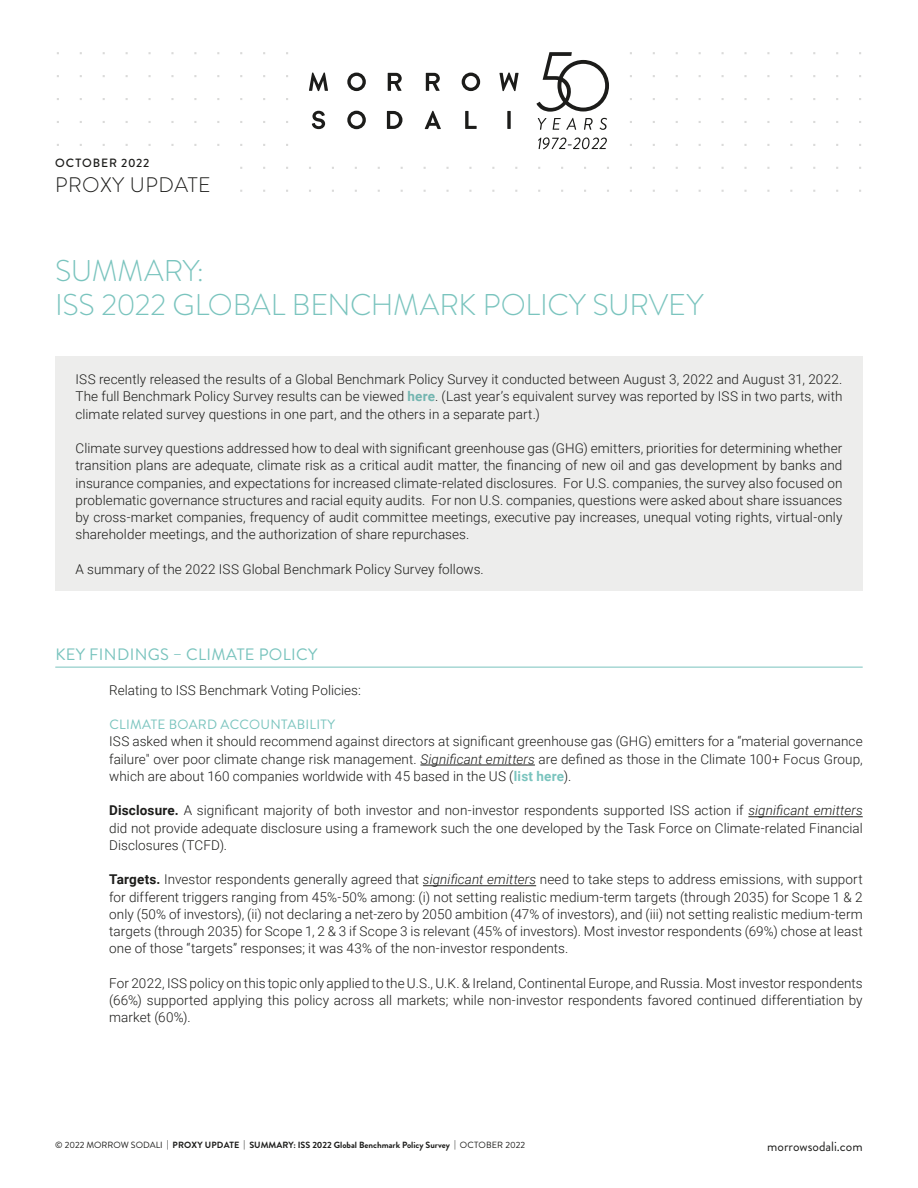
<style>
.page{position:relative;width:918px;height:1188px;background:#fff}
.page>*{position:absolute;margin:0;border:0;box-sizing:border-box;transform-origin:0 0}
.titolo_principale{font:300 30px/34.5px "Brandon Grotesque";letter-spacing:-.01em;color:#7ac4be}
.t1{font:300 21px "Brandon Grotesque";letter-spacing:.025em;color:#1c1c1a}
.t2{font:16.5px "Brandon Grotesque";letter-spacing:.02em;color:#7ac4be}
.testo_corrente{font:300 13.5px/17.2px "Roboto";letter-spacing:.005em;color:#1c1c1a;text-align:justify}
.testo_corr_esteso{font:300 13.5px/17.2px "Roboto";letter-spacing:.005em;color:#1c1c1a;text-align:justify}
.title_2{font:13.5px "Brandon Grotesque";letter-spacing:.02em;color:#7ac4be}
.t3{font:13.5px "Brandon Grotesque";color:#1c1c1a}
.paragraph_title{font:500 12px "Brandon Grotesque";letter-spacing:.075em;color:#1c1c1a}
.t4{font:700 9px "Brandon Grotesque";color:#1c1c1a}
.s1{font-weight:700;color:#73b5b0}
.s2{font-style:italic}
.s3{font-weight:700;color:#7ac4be}
.s4{font-weight:700}
.s5{font-weight:400}
</style>
<div class="page">
<svg style="left:57px;top:52px;width:804px;height:140px"></svg>
<svg style="left:530px;top:52px;width:79px;height:60px"></svg>
<svg style="left:507px;top:111px;width:4px;height:18px"></svg>
<svg style="left:499px;top:73px;width:20px;height:18px"></svg>
<svg style="left:388px;top:73px;width:14px;height:18px"></svg>
<svg style="left:426px;top:73px;width:14px;height:18px"></svg>
<svg style="left:425px;top:111px;width:16px;height:18px"></svg>
<svg style="left:312px;top:111px;width:13px;height:18px"></svg>
<svg style="left:465px;top:111px;width:12px;height:18px"></svg>
<svg style="left:347px;top:73px;width:19px;height:18px"></svg>
<svg style="left:462px;top:73px;width:18px;height:18px"></svg>
<svg style="left:347px;top:111px;width:19px;height:18px"></svg>
<svg style="left:387px;top:111px;width:15px;height:18px"></svg>
<svg style="left:309px;top:73px;width:19px;height:18px"></svg>
<svg style="left:538px;top:118px;width:9px;height:12px"></svg>
<svg style="left:553px;top:118px;width:23px;height:12px"></svg>
<svg style="left:584px;top:118px;width:9px;height:12px"></svg>
<svg style="left:600px;top:118px;width:7px;height:12px"></svg>
<svg style="left:538px;top:137px;width:69px;height:12px"></svg>
<div style="left:55px;top:356px;width:808px;height:235px;background:#ededec"></div>
<div style="left:29px;top:150px;width:203px;height:49px;background:#fff"></div>
<hr style="left:55px;top:667px;width:808px;height:1px;background:#7ac4be">
<hr style="left:420px;top:765px;width:115px;height:1px;background:#1c1c1a">
<hr style="left:748px;top:816px;width:115px;height:1px;background:#1c1c1a">
<hr style="left:423px;top:885px;width:113px;height:1px;background:#1c1c1a">
<p class="paragraph_title" style="left:55px;top:155px;width:96px">OCTOBER 2022</p>
<p class="t1" style="left:55px;top:170px;width:157px">PROXY UPDATE</p>
<p class="titolo_principale" style="left:55px;top:253px;width:650px">SUMMARY:<br>ISS 2022 GLOBAL BENCHMARK POLICY SURVEY</p>
<p class="testo_corr_esteso" style="left:76px;top:370px;width:768px">ISS recently released the results of a Global Benchmark Policy Survey it conducted between August 3, 2022 and August 31, 2022.<br>The full Benchmark Policy Survey results can be viewed <span class="s1">here</span>. (Last year’s equivalent survey was reported by ISS in two parts, with climate related survey questions in one part, and the others in a separate part.)</p>
<p class="testo_corr_esteso" style="left:76px;top:439px;width:768px">Climate survey questions addressed how to deal with significant greenhouse gas (GHG) emitters, priorities for determining whether transition plans are adequate, climate risk as a critical audit matter, the financing of new oil and gas development by banks and insurance companies, and expectations for increased climate-related disclosures. For U.S. companies, the survey also focused on problematic governance structures and racial equity audits. For non U.S. companies, questions were asked about share issuances by cross-market companies, frequency of audit committee meetings, executive pay increases, unequal voting rights, virtual-only shareholder meetings, and the authorization of share repurchases.</p>
<p class="testo_corr_esteso" style="left:76px;top:560px;width:410px">A summary of the 2022 ISS Global Benchmark Policy Survey follows.</p>
<p class="t2" style="left:55px;top:643px;width:264px">KEY FINDINGS – CLIMATE POLICY</p>
<p class="testo_corrente" style="left:109px;top:681px;width:253px">Relating to ISS Benchmark Voting Policies:</p>
<p class="title_2" style="left:109px;top:715px;width:227px">CLIMATE BOARD ACCOUNTABILITY</p>
<p class="testo_corrente" style="left:109px;top:732px;width:755px">ISS asked when it should recommend against directors at significant greenhouse gas (GHG) emitters for a “material governance failure" over poor climate change risk management. <span class="s2">Significant emitters</span> are defined as those in the Climate 100+ Focus Group, which are about 160 companies worldwide with 45 based in the US (<span class="s3">list here</span>).</p>
<p class="testo_corrente" style="left:109px;top:801px;width:755px"><span class="s4">Disclosure.</span> A significant majority of both investor and non-investor respondents supported ISS action if <span class="s2">significant emitters </span>did not provide adequate disclosure using a framework such the one developed by the Task Force on Climate-related Financial Disclosures (TCFD).</p>
<p class="testo_corrente" style="left:109px;top:870px;width:755px"><span class="s4">Targets.</span> Investor respondents generally agreed that <span class="s2">significant emitters</span> need to take steps to address emissions, with support for different triggers ranging from 45%-50% among: (i) not setting realistic medium-term targets (through 2035) for Scope 1 &amp; 2 only (50% of investors), (ii) not declaring a net-zero by 2050 ambition (47% of investors), and (iii) not setting realistic medium-term targets (through 2035) for Scope 1, 2 &amp; 3 if Scope 3 is relevant (45% of investors). Most investor respondents (69%) chose at least one of those “targets” responses; it was 43% of the non-investor respondents.</p>
<p class="testo_corrente" style="left:109px;top:974px;width:755px">For 2022, ISS policy on this topic only applied to the U.S., U.K. &amp; Ireland, Continental Europe, and Russia. Most investor respondents (66%) supported applying this policy across all markets; while non-investor respondents favored continued differentiation by market (60%).</p>
<p class="t4" style="left:55px;top:1139px;width:471px"><span class="s5">© 2022 MORROW SODALI |</span> PROXY UPDATE <span class="s5">|</span> SUMMARY: ISS 2022 Global Benchmark Policy Survey <span class="s5">| OCTOBER 2022</span></p>
<p class="t3" style="left:767px;top:1137px;width:97px">morrowsodali.com</p>
</div>
